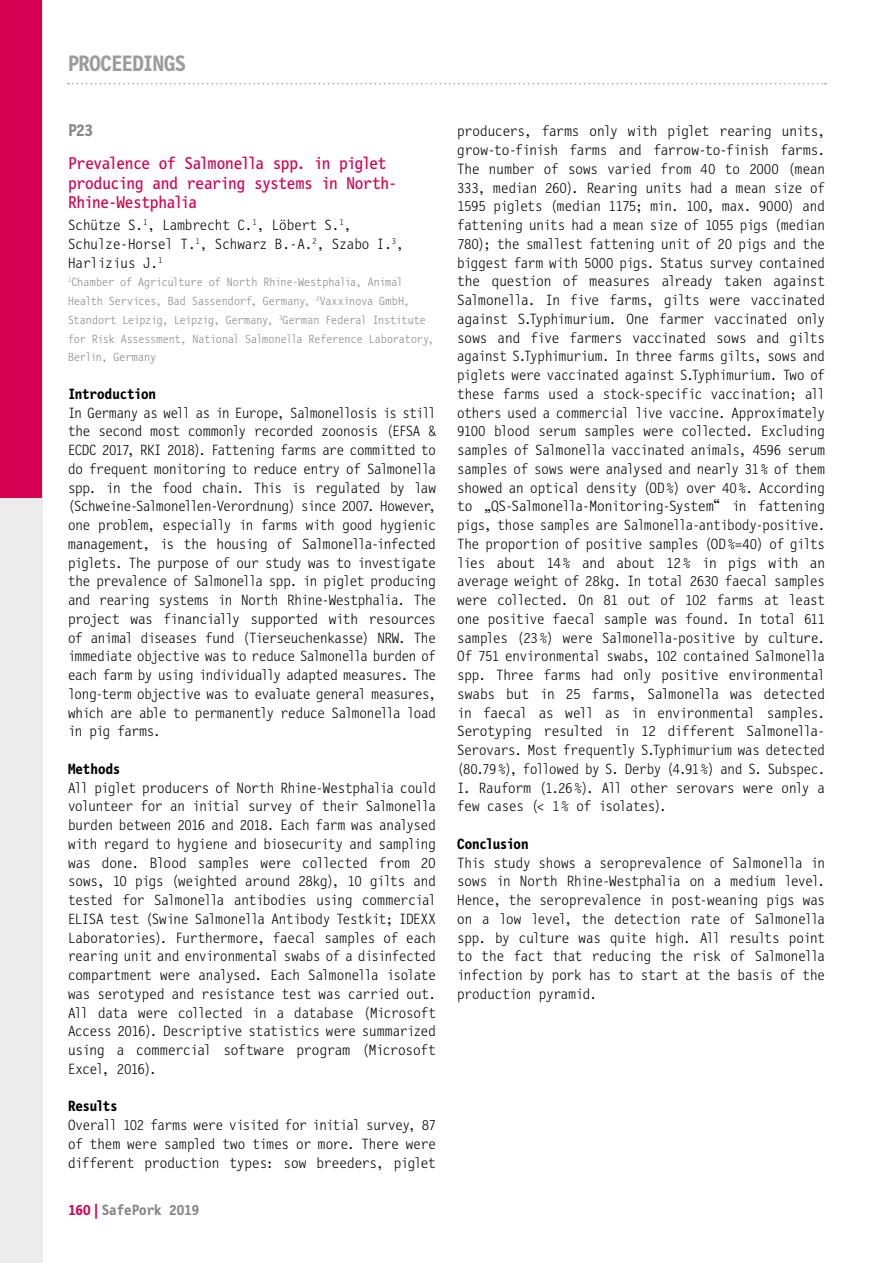
<style>
.page{position:relative;width:895px;height:1263px;background:#fff}
.page>*{position:absolute;margin:0;border:0;box-sizing:border-box;transform-origin:0 0}
.t1{font:700 22.5px "Letter Gothic Mono";letter-spacing:-.02em;color:#9c9c9d}
.t2{font:17.25px/19.5px "Letter Gothic Mono";letter-spacing:-.02em;color:#d60150}
.t3{font:700 17.25px "Letter Gothic Mono";color:#868786}
.t4{font:300 15px/18.8px "Letter Gothic Mono";letter-spacing:-.005em;color:#000;text-align:justify}
.t5{font:700 15px "Letter Gothic Mono";letter-spacing:-.01em;color:#000}
.t6{font:700 15px "Letter Gothic Mono";color:#868786}
.t7{font:300 12px/18.8px "Letter Gothic Mono";color:#868786}
.s1{color:#d60150}
</style>
<div class="page">
<div style="left:0;top:0;width:43px;height:1263px;background:#ececec"></div>
<div style="left:0;top:0;width:42px;height:497px;background:#d60150"></div>
<svg style="left:68px;top:83px;width:758px;height:1px"></svg>
<h1 class="t1" style="left:68px;top:51px;width:120px">PROCEEDINGS</h1>
<p class="t3" style="left:68px;top:121px;width:27px">P23</p>
<p class="t2" style="left:68px;top:154px;width:330px">Prevalence of Salmonella spp. in piglet producing and rearing systems in North-<br>Rhine-Westphalia</p>
<p class="t4" style="left:68px;top:216px;width:337px;text-align:left">Schütze S.<sup>1</sup>, Lambrecht C.<sup>1</sup>, Löbert S.<sup>1</sup>,<br>Schulze-Horsel T.<sup>1</sup>, Schwarz B.-A.<sup>2</sup>, Szabo I.<sup>3</sup>,<br>Harlizius J.<sup>1</sup></p>
<p class="t7" style="left:68px;top:273px;width:367px"><sup>1</sup>Chamber of Agriculture of North Rhine-Westphalia, Animal Health Services, Bad Sassendorf, Germany, <sup>2</sup>Vaxxinova GmbH, Standort Leipzig, Leipzig, Germany, <sup>3</sup>German Federal Institute for Risk Assessment, National Salmonella Reference Laboratory, Berlin, Germany</p>
<p class="t5" style="left:68px;top:385px;width:89px">Introduction</p>
<p class="t4" style="left:68px;top:403px;width:369px">In Germany as well as in Europe, Salmonellosis is still the second most commonly recorded zoonosis (EFSA &amp; ECDC 2017, RKI 2018). Fattening farms are committed to do frequent monitoring to reduce entry of Salmonella spp. in the food chain. This is regulated by law (Schweine-Salmonellen-Verordnung) since 2007. However, one problem, especially in farms with good hygienic management, is the housing of Salmonella-infected piglets. The purpose of our study was to investigate the prevalence of Salmonella spp. in piglet producing and rearing systems in North Rhine-Westphalia. The project was financially supported with resources of animal diseases fund (Tierseuchenkasse) NRW. The immediate objective was to reduce Salmonella burden of each farm by using individually adapted measures. The long-term objective was to evaluate general measures, which are able to permanently reduce Salmonella load in pig farms.</p>
<p class="t5" style="left:68px;top:760px;width:54px">Methods</p>
<p class="t4" style="left:68px;top:778px;width:369px">All piglet producers of North Rhine-Westphalia could volunteer for an initial survey of their Salmonella burden between 2016 and 2018. Each farm was analysed with regard to hygiene and biosecurity and sampling was done. Blood samples were collected from 20 sows, 10 pigs (weighted around 28kg), 10 gilts and tested for Salmonella antibodies using commercial ELISA test (Swine Salmonella Antibody Testkit; IDEXX Laboratories). Furthermore, faecal samples of each rearing unit and environmental swabs of a disinfected compartment were analysed. Each Salmonella isolate was serotyped and resistance test was carried out.<br>All data were collected in a database (Microsoft Access 2016). Descriptive statistics were summarized using a commercial software program (Microsoft Excel, 2016).</p>
<p class="t5" style="left:68px;top:1098px;width:51px">Results</p>
<p class="t4" style="left:68px;top:1116px;width:369px">Overall 102 farms were visited for initial survey, 87 of them were sampled two times or more. There were different production types: sow breeders, piglet</p>
<p class="t6" style="left:68px;top:1202px;width:133px"><span class="s1">160|</span>SafePork 2019</p>
<p class="t4" style="left:457px;top:122px;width:369px">producers, farms only with piglet rearing units, grow-to-finish farms and farrow-to-finish farms.<br>The number of sows varied from 40 to 2000 (mean 333, median 260). Rearing units had a mean size of 1595 piglets (median 1175; min. 100, max. 9000) and fattening units had a mean size of 1055 pigs (median 780); the smallest fattening unit of 20 pigs and the biggest farm with 5000 pigs. Status survey contained the question of measures already taken against Salmonella. In five farms, gilts were vaccinated against S.Typhimurium. One farmer vaccinated only sows and five farmers vaccinated sows and gilts against S.Typhimurium. In three farms gilts, sows and piglets were vaccinated against S.Typhimurium. Two of these farms used a stock-specific vaccination; all others used a commercial live vaccine. Approximately 9100 blood serum samples were collected. Excluding samples of Salmonella vaccinated animals, 4596 serum samples of sows were analysed and nearly 31 % of them showed an optical density (OD %) over 40 %. According to „QS-Salmonella-Monitoring-System“ in fattening pigs, those samples are Salmonella-antibody-positive.<br>The proportion of positive samples (OD %=40) of gilts lies about 14 % and about 12 % in pigs with an average weight of 28kg. In total 2630 faecal samples were collected. On 81 out of 102 farms at least one positive faecal sample was found. In total 611 samples (23 %) were Salmonella-positive by culture.<br>Of 751 environmental swabs, 102 contained Salmonella spp. Three farms had only positive environmental swabs but in 25 farms, Salmonella was detected in faecal as well as in environmental samples.<br>Serotyping resulted in 12 different Salmonella-Serovars. Most frequently S.Typhimurium was detected (80.79%), followed by S. Derby (4.91 %) and S. Subspec.<br>I. Rauform (1.26%). All other serovars were only a few cases (&lt; 1% of isolates).</p>
<p class="t5" style="left:457px;top:835px;width:73px">Conclusion</p>
<p class="t4" style="left:457px;top:853px;width:369px">This study shows a seroprevalence of Salmonella in sows in North Rhine-Westphalia on a medium level.<br>Hence, the seroprevalence in post-weaning pigs was on a low level, the detection rate of Salmonella spp. by culture was quite high. All results point to the fact that reducing the risk of Salmonella infection by pork has to start at the basis of the production pyramid.</p>
</div>
